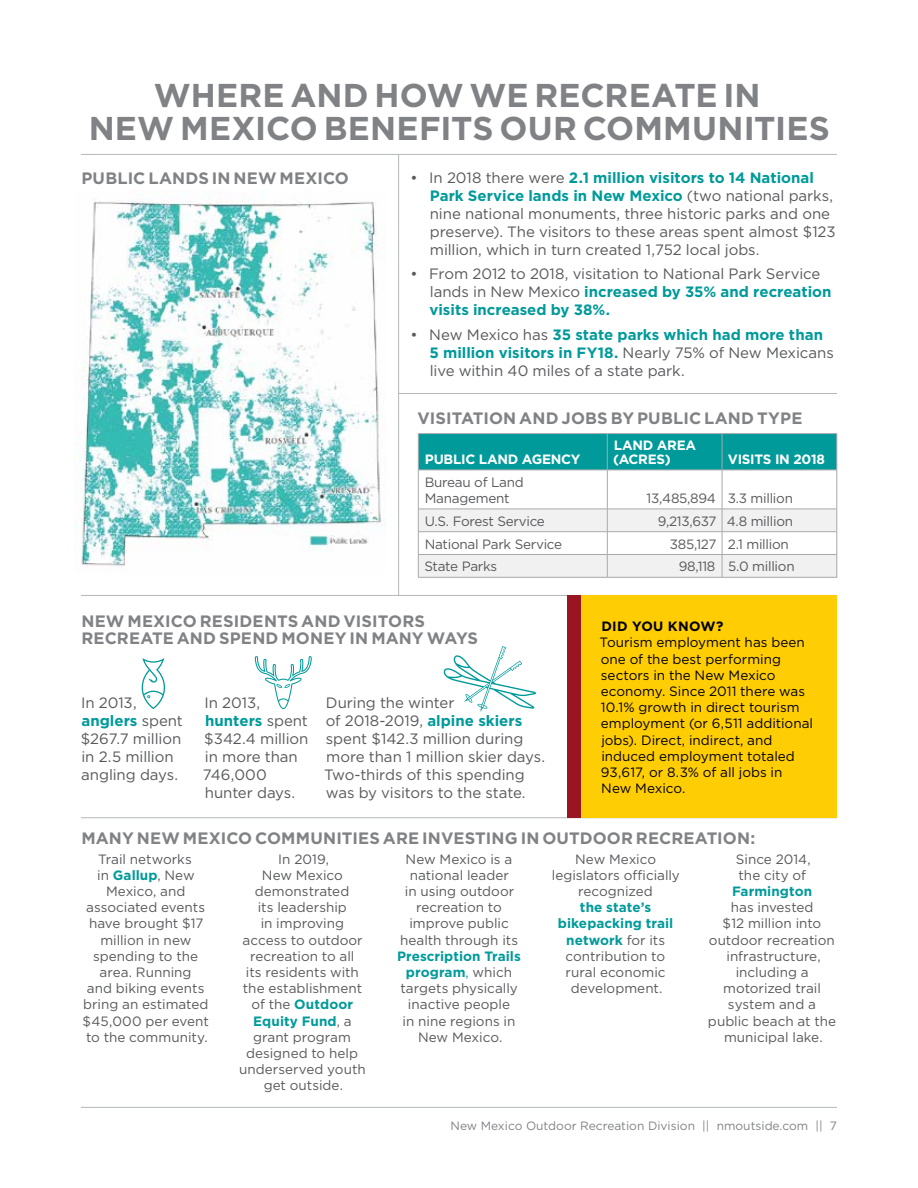
<style>
.page{position:relative;width:918px;height:1188px;background:#fff}
.page>*{position:absolute;margin:0;border:0;box-sizing:border-box;transform-origin:0 0}
.t1{font:700 33px/33px "Gotham";letter-spacing:.005em;color:#808285;text-align:center}
.t2{font:700 16.5px/16.5px "Gotham";letter-spacing:.01em;color:#808285}
.t3{font:15px/18px "Gotham";letter-spacing:-.005em;color:#58595b}
.t4{font:13.5px/16.2px "Gotham";color:#58595b;text-align:center}
.t5{font:13.5px/16.2px "Gotham";color:#000}
.t6{font:13.5px/16.2px "Gotham";letter-spacing:-.02em;color:#58595b}
.t7{font:700 13.5px/13.5px "Gotham";letter-spacing:-.02em;color:#fff}
.t8{font:700 13.5px "Gotham";letter-spacing:.03em;color:#000}
.t9{font:13.5px "Gotham";letter-spacing:-.025em;color:#58595b}
.t10{font:700 13.5px "Gotham";letter-spacing:.005em;color:#009a9a}
.t11{font:12px "Gotham";color:#808285}
.s1{font-weight:700;color:#009a9a}
.s2{color:#009a9a}
</style>
<div class="page">
<hr style="left:81px;top:1107px;width:756px;height:1px;background:#b4b8b9">
<hr style="left:81px;top:154px;width:756px;height:1px;background:#b4b8b9">
<img style="left:74px;top:190px;width:312px;height:379px">
<hr style="left:81px;top:817px;width:756px;height:1px;background:#b4b8b9">
<hr style="left:398px;top:154px;width:1px;height:441px;background:#b4b8b9">
<div style="left:419px;top:434px;width:418px;height:36px;background:#009a9a"></div>
<hr style="left:418px;top:433px;width:189px;height:1px;background:#a7a9ac">
<hr style="left:418px;top:434px;width:1px;height:36px;background:#a7a9ac">
<hr style="left:607px;top:433px;width:115px;height:1px;background:#a7a9ac">
<hr style="left:607px;top:434px;width:1px;height:36px;background:#a7a9ac">
<hr style="left:722px;top:433px;width:115px;height:1px;background:#a7a9ac">
<hr style="left:722px;top:434px;width:1px;height:36px;background:#a7a9ac">
<hr style="left:837px;top:434px;width:1px;height:36px;background:#a7a9ac">
<hr style="left:418px;top:470px;width:189px;height:1px;background:#a7a9ac">
<hr style="left:418px;top:470px;width:1px;height:39px;background:#a7a9ac">
<hr style="left:607px;top:470px;width:115px;height:1px;background:#a7a9ac">
<hr style="left:607px;top:470px;width:1px;height:39px;background:#a7a9ac">
<hr style="left:722px;top:470px;width:115px;height:1px;background:#a7a9ac">
<hr style="left:722px;top:470px;width:1px;height:39px;background:#a7a9ac">
<hr style="left:837px;top:470px;width:1px;height:39px;background:#a7a9ac">
<svg style="left:418px;top:509px;width:420px;height:68px"></svg>
<hr style="left:418px;top:577px;width:189px;height:1px;background:#a7a9ac">
<hr style="left:607px;top:577px;width:115px;height:1px;background:#a7a9ac">
<hr style="left:722px;top:577px;width:115px;height:1px;background:#a7a9ac">
<hr style="left:81px;top:595px;width:755px;height:1px;background:#b4b8b9">
<div style="left:567px;top:595px;width:270px;height:223px;background:#ffcd03"></div>
<hr style="left:398px;top:393px;width:439px;height:1px;background:#b4b8b9">
<div style="left:567px;top:595px;width:13px;height:223px;background:#9a1524"></div>
<svg style="left:255px;top:656px;width:57px;height:53px"></svg>
<svg style="left:142px;top:658px;width:23px;height:51px"></svg>
<svg style="left:444px;top:646px;width:92px;height:66px"></svg>
<h1 class="t1" style="left:89px;top:79px;width:743px">WHERE AND HOW WE RECREATE IN<br>NEW MEXICO BENEFITS OUR COMMUNITIES</h1>
<p class="t2" style="left:81px;top:170px;width:269px">PUBLIC LANDS IN NEW MEXICO</p>
<p class="t3" style="left:430px;top:168px;width:408px;text-indent:-19px">• In 2018 there were <span class="s1">2.1 million visitors to 14 National Park Service lands in New Mexico</span> (two national parks, nine national monuments, three historic parks and one preserve). The visitors to these areas spent almost $123 million, which in turn created 1,752 local jobs.</p>
<p class="t3" style="left:430px;top:265px;width:404px;text-indent:-19px">• From 2012 to 2018, visitation to National Park Service lands in New Mexico <span class="s1">increased by 35% and recreation visits increased by 38%.</span></p>
<p class="t3" style="left:429px;top:326px;width:406px;text-indent:-19px">• New Mexico has <span class="s1">35 state parks which had more than<br>5 million visitors in FY18.</span> Nearly 75% of New Mexicans live within 40 miles of a state park.</p>
<p class="t2" style="left:418px;top:410px;width:386px">VISITATION AND JOBS BY PUBLIC LAND TYPE</p>
<p class="t7" style="left:425px;top:452px;width:157px">PUBLIC LAND AGENCY</p>
<p class="t6" style="left:425px;top:474px;width:101px">Bureau of Land<br>Management</p>
<p class="t7" style="left:613px;top:439px;width:85px">LAND AREA (ACRES)</p>
<p class="t7" style="left:728px;top:452px;width:99px">VISITS IN 2018</p>
<p class="t6" style="left:647px;top:490px;width:148px">13,485,894 3.3 million</p>
<p class="t6" style="left:425px;top:513px;width:122px">U.S. Forest Service</p>
<p class="t6" style="left:658px;top:513px;width:137px">9,213,637 4.8 million</p>
<p class="t6" style="left:425px;top:535px;width:139px">National Park Service</p>
<p class="t6" style="left:670px;top:535px;width:121px">385,127 2.1 million</p>
<p class="t9" style="left:424px;top:558px;width:74px">State Parks</p>
<p class="t6" style="left:679px;top:558px;width:117px">98,118 5.0 million</p>
<p class="t2" style="left:81px;top:613px;width:398px">NEW MEXICO RESIDENTS AND VISITORS<br>RECREATE AND SPEND MONEY IN MANY WAYS</p>
<p class="t8" style="left:601px;top:617px;width:124px">DID YOU KNOW?</p>
<p class="t5" style="left:599px;top:634px;width:215px">Tourism employment has been one of the best performing sectors in the New Mexico economy. Since 2011 there was<br>10.1% growth in direct tourism employment (or 6,511 additional jobs). Direct, indirect, and induced employment totaled<br>93,617, or 8.3% of all jobs in<br>New Mexico.</p>
<p class="t3" style="left:81px;top:694px;width:104px">In 2013, <span class="s1">anglers</span> spent $267.7 million in 2.5 million angling days.</p>
<p class="t3" style="left:203px;top:694px;width:107px">In 2013, <span class="s1">hunters</span> spent $342.4 million in more than<br>746,000 hunter days.</p>
<p class="t3" style="left:324px;top:694px;width:223px">During the winter<br>of 2018-2019, <span class="s1">alpine skiers </span>spent $142.3 million during more than 1 million skier days.<br>Two-thirds of this spending was by visitors to the state.</p>
<p class="t2" style="left:81px;top:830px;width:675px">MANY NEW MEXICO COMMUNITIES ARE INVESTING IN OUTDOOR RECREATION:</p>
<p class="t4" style="left:83px;top:850px;width:128px">Trail networks<br>in <span class="s1">Gallup</span>, New<br>Mexico, and associated events have brought $17 million in new spending to the area. Running<br>and biking events bring an estimated $45,000 per event to the community.</p>
<p class="t4" style="left:239px;top:850px;width:128px">In 2019,<br>New Mexico demonstrated<br>its leadership<br>in improving access to outdoor recreation to all<br>its residents with the establishment of the <span class="s1">Outdoor<br>Equity Fund</span>, a grant program designed to help underserved youth get outside.</p>
<p class="t4" style="left:400px;top:850px;width:120px">New Mexico is a national leader<br>in using outdoor recreation to improve public health through its</p>
<p class="t4" style="left:397px;top:948px;width:125px"><span class="s1">Prescription Trails program</span><span class="s2">,</span> which targets physically inactive people<br>in nine regions in<br>New Mexico.</p>
<p class="t4" style="left:552px;top:850px;width:130px">New Mexico legislators officially recognized</p>
<p class="t4" style="left:558px;top:899px;width:117px"><span class="s1">the state’s bikepacking trail network</span> for its contribution to rural economic development.</p>
<p class="t4" style="left:736px;top:850px;width:76px;text-align:left">Since 2014, the city of</p>
<p class="t10" style="left:732px;top:882px;width:82px">Farmington</p>
<p class="t4" style="left:708px;top:899px;width:130px">has invested<br>$12 million into outdoor recreation infrastructure, including a motorized trail system and a public beach at the municipal lake.</p>
<p class="t11" style="left:451px;top:1118px;width:388px">New Mexico Outdoor Recreation Division || nmoutside.com || 7</p>
</div>
